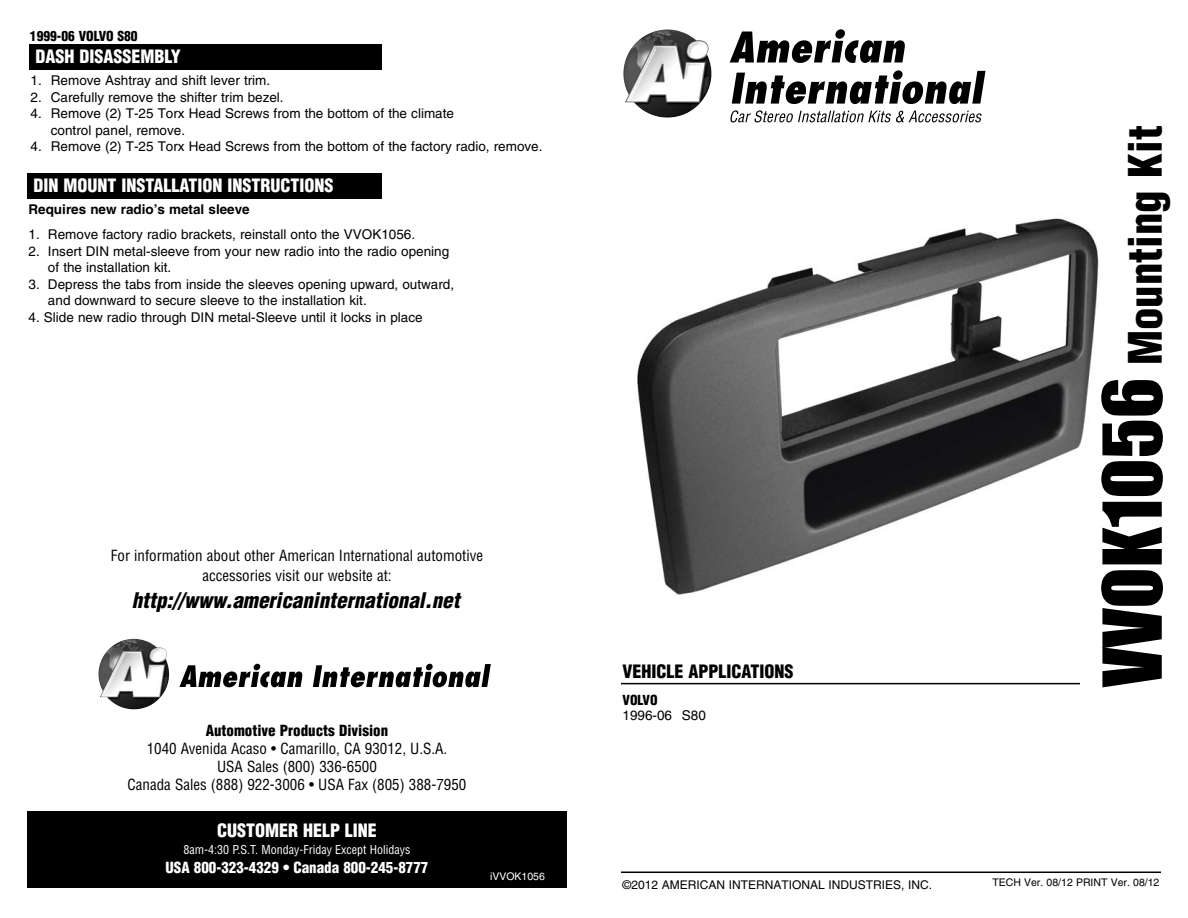
<style>
.page{position:relative;width:1188px;height:918px;background:#fff}
.page>*{position:absolute;margin:0;border:0;box-sizing:border-box;transform-origin:0 0}
.t1{font:900 condensed 45px "Helvetica";color:#000}
.t2{font:italic 900 condensed 21px "Helvetica";color:#000}
.t3{font:900 condensed 18px "Helvetica";color:#fff}
.t4{font:900 condensed 18px "Helvetica";color:#000}
.t5{font:condensed 15px/18px "Helvetica";color:#000;text-align:center}
.t6{font:900 condensed 15px "Helvetica";color:#fff}
.t7{font:900 condensed 15px "Helvetica";color:#000}
.t8{font:13.5px/16.5px "Helvetica";color:#000}
.t9{font:700 13.5px "Helvetica";color:#000}
.t10{font:900 condensed 13.5px "Helvetica";color:#000}
.t11{font:12px "Helvetica";color:#000}
.t12{font:condensed 12px "Helvetica";color:#fff}
.t13{font:10.5px "Helvetica";color:#000}
.t14{font:10.5px "Helvetica";color:#fff}
.s1{font-family:"Impact";font-weight:400;font-stretch:normal;font-size:75px}
</style>
<div class="page">
<img style="left:637px;top:218px;width:462px;height:377px">
<hr style="left:621px;top:872px;width:540px;height:1px;background:#000">
<img style="left:623px;top:29px;width:88px;height:89px">
<hr style="left:621px;top:683px;width:459px;height:1px;background:#000">
<svg style="left:730px;top:29px;width:175px;height:34px"></svg>
<svg style="left:732px;top:70px;width:254px;height:34px"></svg>
<svg style="left:730px;top:110px;width:252px;height:12px"></svg>
<div style="left:27px;top:812px;width:540px;height:76px;background:#000"></div>
<svg style="left:179px;top:664px;width:124px;height:23px"></svg>
<svg style="left:313px;top:664px;width:178px;height:23px"></svg>
<img style="left:98px;top:639px;width:71px;height:70px">
<div style="left:29px;top:45px;width:353px;height:25px;background:#000"></div>
<div style="left:27px;top:174px;width:355px;height:25px;background:#000"></div>
<p class="t10" style="left:30px;top:30px;width:109px">1999-06 VOLVO S80</p>
<h3 class="t3" style="left:36px;top:50px;width:147px">DASH DISASSEMBLY</h3>
<p class="t8" style="left:31px;top:73px;width:241px">1. Remove Ashtray and shift lever trim.</p>
<p class="t8" style="left:31px;top:90px;width:255px">2. Carefully remove the shifter trim bezel.</p>
<p class="t8" style="left:51px;top:106px;width:405px;text-indent:-20px">4. Remove (2) T-25 Torx Head Screws from the bottom of the climate control panel, remove.</p>
<p class="t8" style="left:31px;top:139px;width:513px">4. Remove (2) T-25 Torx Head Screws from the bottom of the factory radio, remove.</p>
<h3 class="t3" style="left:33px;top:179px;width:301px">DIN MOUNT INSTALLATION INSTRUCTIONS</h3>
<p class="t9" style="left:28px;top:204px;width:223px">Requires new radio’s metal sleeve</p>
<p class="t8" style="left:28px;top:228px;width:388px">1. Remove factory radio brackets, reinstall onto the VVOK1056.</p>
<p class="t8" style="left:48px;top:244px;width:403px;text-indent:-20px">2. Insert DIN metal-sleeve from your new radio into the radio opening of the installation kit.</p>
<p class="t8" style="left:48px;top:277px;width:408px;text-indent:-19px">3. Depress the tabs from inside the sleeves opening upward, outward, and downward to secure sleeve to the installation kit.</p>
<p class="t8" style="left:28px;top:310px;width:396px">4. Slide new radio through DIN metal-Sleeve until it locks in place</p>
<p class="t5" style="left:111px;top:546px;width:374px;line-height:20.2px">For information about other American International automotive accessories visit our website at:</p>
<h2 class="t2" style="left:132px;top:592px;width:330px">http://www.americaninternational.net</h2>
<p class="t7" style="left:206px;top:724px;width:184px">Automotive Products Division</p>
<p class="t5" style="left:128px;top:741px;width:340px">1040 Avenida Acaso • Camarillo, CA 93012, U.S.A.<br>USA Sales (800) 336-6500<br>Canada Sales (888) 922-3006 • USA Fax (805) 388-7950</p>
<h3 class="t3" style="left:217px;top:824px;width:161px">CUSTOMER HELP LINE</h3>
<p class="t12" style="left:183px;top:844px;width:229px">8am-4:30 P.S.T. Monday-Friday Except Holidays</p>
<p class="t6" style="left:166px;top:862px;width:264px">USA 800-323-4329 • Canada 800-245-8777</p>
<p class="t14" style="left:490px;top:872px;width:56px">iVVOK1056</p>
<h3 class="t4" style="left:622px;top:665px;width:173px">VEHICLE APPLICATIONS</h3>
<p class="t10" style="left:622px;top:694px;width:37px">VOLVO</p>
<p class="t8" style="left:622px;top:708px;width:85px">1996-06 S80</p>
<h1 class="t1" style="left:1128px;top:687px;width:563px;rotate:-90deg"><span class="s1">VVOK1056</span> Mounting Kit</h1>
<p class="t11" style="left:622px;top:880px;width:311px">©2012 AMERICAN INTERNATIONAL INDUSTRIES, INC.</p>
<p class="t13" style="left:992px;top:879px;width:169px">TECH Ver. 08/12 PRINT Ver. 08/12</p>
</div>
